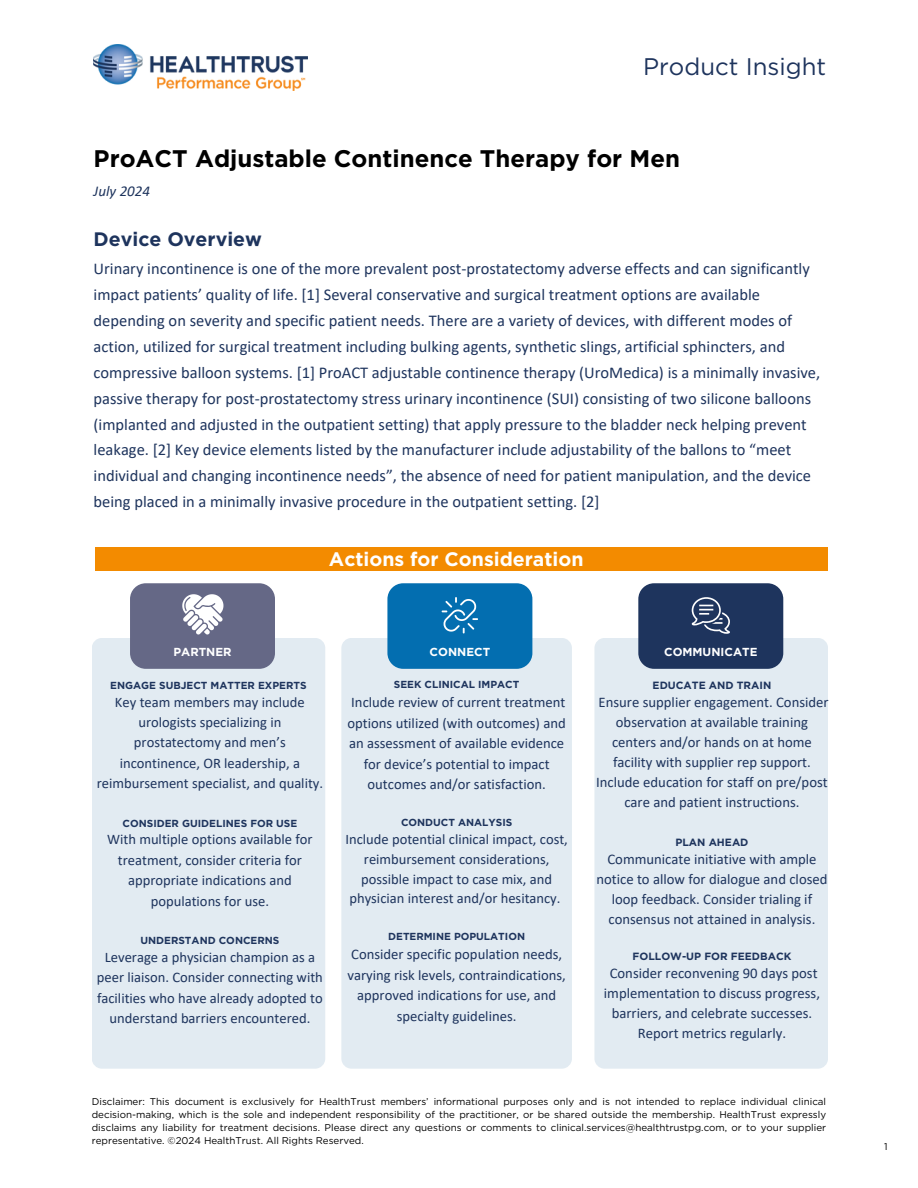
<style>
.page{position:relative;width:918px;height:1188px;background:#fff}
.page>*{position:absolute;margin:0;border:0;box-sizing:border-box;transform-origin:0 0}
.t1{font:700 24px "Gotham";color:#000}
.t2{font:24px "Gotham";color:#1e345d}
.t3{font:700 19.5px "Gotham";color:#fff}
.t4{font:700 19.5px "Gotham";color:#1e345d}
.t5{font:16.5px/25.8px "Calibri";color:#1e345d}
.t6{font:italic 15px "Calibri";color:#1e345d}
.t7{font:14.7px/20.1px "Calibri";color:#1e345d;text-align:center}
.t8{font:14.55px/20.4px "Calibri";color:#1e345d;text-align:center}
.t9{font:700 11.55px "Gotham";color:#fff}
.t10{font:700 10.5px "Gotham";color:#1e345d}
.t11{font:700 10.2px "Gotham";color:#1e345d}
.t12{font:9.75px/13px "Gotham";color:#000;text-align:justify}
</style>
<div class="page">
<img style="left:94px;top:45px;width:213px;height:46px">
<div style="left:92px;top:638px;width:233px;height:430px;background:#e2ebf2;border-radius:10px"></div>
<div style="left:130px;top:583px;width:145px;height:86px;background:#656886;border-radius:16px"></div>
<svg style="left:182px;top:594px;width:41px;height:41px"></svg>
<div style="left:341px;top:638px;width:231px;height:430px;background:#e2ebf2;border-radius:10px"></div>
<div style="left:594px;top:638px;width:234px;height:431px;background:#e2ebf2;border-radius:10px"></div>
<div style="left:387px;top:583px;width:145px;height:86px;background:#036eb0;border-radius:16px"></div>
<svg style="left:442px;top:597px;width:36px;height:36px"></svg>
<div style="left:638px;top:583px;width:145px;height:86px;background:#1e345d;border-radius:16px"></div>
<svg style="left:692px;top:597px;width:38px;height:37px"></svg>
<div style="left:96px;top:547px;width:732px;height:23px;background:#f38b00"></div>
<h2 class="t2" style="left:643px;top:52px;width:184px">Product Insight</h2>
<p class="t1" style="left:94px;top:144px;width:588px">ProACT Adjustable Continence Therapy for Men</p>
<h6 class="t6" style="left:94px;top:185px;width:58px">July 2024</h6>
<p class="t4" style="left:94px;top:227px;width:170px">Device Overview</p>
<p class="t5" style="left:94px;top:257px;width:728px">Urinary incontinence is one of the more prevalent post-prostatectomy adverse effects and can significantly impact patients’ quality of life. [1] Several conservative and surgical treatment options are available depending on severity and specific patient needs. There are a variety of devices, with different modes of action, utilized for surgical treatment including bulking agents, synthetic slings, artificial sphincters, and compressive balloon systems. [1] ProACT adjustable continence therapy (UroMedica) is a minimally invasive, passive therapy for post-prostatectomy stress urinary incontinence (SUI) consisting of two silicone balloons (implanted and adjusted in the outpatient setting) that apply pressure to the bladder neck helping prevent leakage. [2] Key device elements listed by the manufacturer include adjustability of the ballons to “meet individual and changing incontinence needs”, the absence of need for patient manipulation, and the device being placed in a minimally invasive procedure in the outpatient setting. [2]</p>
<h6 class="t3" style="left:329px;top:547px;width:256px">Actions for Consideration</h6>
<h1 class="t9" style="left:173px;top:645px;width:60px">PARTNER</h1>
<h4 class="t9" style="left:430px;top:645px;width:62px">CONNECT</h4>
<h4 class="t9" style="left:664px;top:645px;width:95px">COMMUNICATE</h4>
<h6 class="t11" style="left:110px;top:679px;width:198px">ENGAGE SUBJECT MATTER EXPERTS</h6>
<h6 class="t8" style="left:97px;top:693px;width:228px">Key team members may include urologists specializing in prostatectomy and men’s incontinence, OR leadership, a reimbursement specialist, and quality.</h6>
<h5 class="t11" style="left:123px;top:817px;width:176px">CONSIDER GUIDELINES FOR USE</h5>
<h5 class="t8" style="left:107px;top:831px;width:207px">With multiple options available for treatment, consider criteria for appropriate indications and populations for use.</h5>
<h5 class="t11" style="left:140px;top:934px;width:141px">UNDERSTAND CONCERNS</h5>
<h5 class="t8" style="left:97px;top:948px;width:227px">Leverage a physician champion as a peer liaison. Consider connecting with facilities who have already adopted to understand barriers encountered.</h5>
<p class="t11" style="left:394px;top:678px;width:127px">SEEK CLINICAL IMPACT</p>
<h5 class="t7" style="left:348px;top:693px;width:220px;line-height:20.5px">Include review of current treatment options utilized (with outcomes) and an assessment of available evidence for device’s potential to impact outcomes and/or satisfaction.</h5>
<p class="t11" style="left:401px;top:816px;width:113px">CONDUCT ANALYSIS</p>
<p class="t8" style="left:345px;top:831px;width:224px;line-height:19.6px">Include potential clinical impact, cost, reimbursement considerations, possible impact to case mix, and physician interest and/or hesitancy.</p>
<h5 class="t11" style="left:388px;top:931px;width:138px">DETERMINE POPULATION</h5>
<h5 class="t7" style="left:347px;top:945px;width:220px;line-height:20.5px">Consider specific population needs, varying risk levels, contraindications, approved indications for use, and specialty guidelines.</h5>
<p class="t10" style="left:653px;top:679px;width:120px">EDUCATE AND TRAIN</p>
<h5 class="t7" style="left:596px;top:693px;width:234px">Ensure supplier engagement. Consider observation at available training centers and/or hands on at home facility with supplier rep support.<br>Include education for staff on pre/post care and patient instructions.</h5>
<p class="t10" style="left:675px;top:836px;width:75px">PLAN AHEAD</p>
<p class="t7" style="left:596px;top:850px;width:233px">Communicate initiative with ample notice to allow for dialogue and closed loop feedback. Consider trialing if consensus not attained in analysis.</p>
<h5 class="t10" style="left:633px;top:950px;width:160px">FOLLOW-UP FOR FEEDBACK</h5>
<h5 class="t7" style="left:604px;top:964px;width:218px">Consider reconvening 90 days post implementation to discuss progress, barriers, and celebrate successes.<br>Report metrics regularly.</h5>
<h3 class="t12" style="left:92px;top:1095px;width:736px">Disclaimer: This document is exclusively for HealthTrust members’ informational purposes only and is not intended to replace individual clinical decision-making, which is the sole and independent responsibility of the practitioner, or be shared outside the membership. HealthTrust expressly disclaims any liability for treatment decisions. Please direct any questions or comments to clinical.services@healthtrustpg.com, or to your supplier representative. ©2024 HealthTrust. All Rights Reserved.</h3>
<p class="t12" style="left:884px;top:1140px;width:5px">1</p>
</div>
